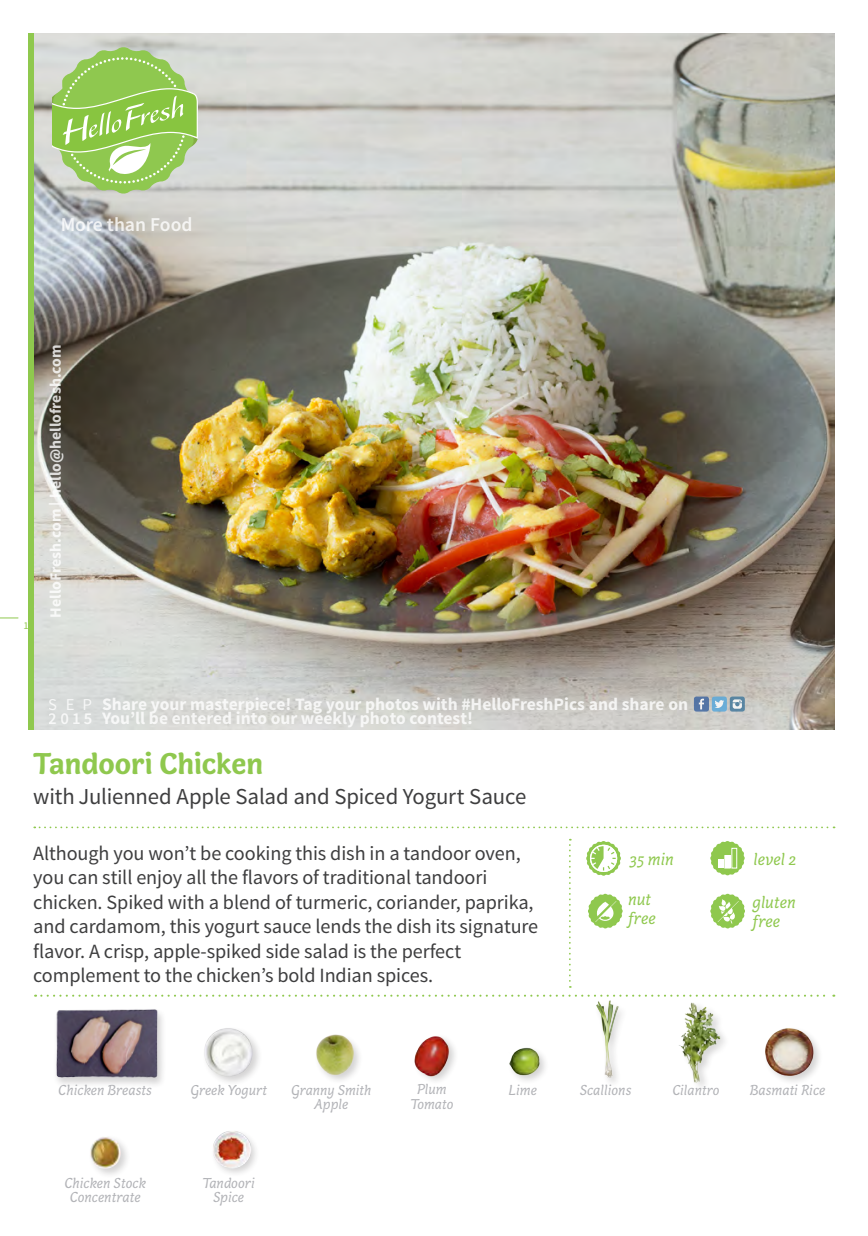
<style>
.page{position:relative;width:868px;height:1236px;background:#fff}
.page>*{position:absolute;margin:0;border:0;box-sizing:border-box;transform-origin:0 0}
.t1{font:700 30.97px "Capucine Basic";letter-spacing:-.005em;color:#8fc84e}
.t2{font:22.75px "Source Sans Pro";letter-spacing:-.005em;color:#3e3e3f}
.t3{font:20.12px/24.5px "Source Sans Pro";letter-spacing:-.005em;color:#3e3e3f}
.t4{font:600 19.6px "Source Sans Pro";color:#fff}
.t5{font:700 17.5px/14px "Source Sans Pro";color:#fff}
.t6{font:italic 17.5px/18.6px "Capucine Basic";color:#8fc84e}
.t7{font:600 16.62px "Source Sans Pro";color:#fff}
.t8{font:16.62px "Source Sans Pro";color:#fff}
.t9{font:700 15.75px "Source Sans Pro";color:#fff}
.t10{font:italic 14.88px/14.3px "Capucine Basic";color:#b2b3b7;text-align:center}
.t11{font:italic 14.7px/14.3px "Capucine Basic";color:#b2b3b7;text-align:center}
.t12{font:10.5px "Source Sans Pro";color:#8fc84e}
</style>
<div class="page">
<img style="left:34px;top:33px;width:800px;height:696px">
<svg style="left:569px;top:839px;width:1px;height:148px"></svg>
<svg style="left:34px;top:826px;width:800px;height:2px"></svg>
<svg style="left:0;top:617px;width:18px;height:1px"></svg>
<svg style="left:53px;top:47px;width:145px;height:146px"></svg>
<svg style="left:693px;top:696px;width:15px;height:15px"></svg>
<svg style="left:698px;top:698px;width:5px;height:11px"></svg>
<svg style="left:729px;top:696px;width:15px;height:15px"></svg>
<svg style="left:732px;top:699px;width:9px;height:9px"></svg>
<svg style="left:711px;top:696px;width:15px;height:15px"></svg>
<svg style="left:714px;top:700px;width:10px;height:7px"></svg>
<svg style="left:35px;top:994px;width:799px;height:2px"></svg>
<div style="left:28px;top:33px;width:6px;height:696px;background:#8fc84e"></div>
<svg style="left:588px;top:893px;width:34px;height:35px"></svg>
<svg style="left:710px;top:841px;width:34px;height:34px"></svg>
<div style="left:52px;top:1007px;width:114px;height:81px;background:#231f20;opacity:.2"></div>
<img style="left:52px;top:1007px;width:110px;height:75px">
<svg style="left:710px;top:893px;width:35px;height:35px"></svg>
<img style="left:596px;top:1000px;width:24px;height:80px">
<div style="left:88px;top:1134px;width:43px;height:44px;background:#231f20;opacity:.2"></div>
<img style="left:88px;top:1134px;width:42px;height:39px">
<svg style="left:586px;top:841px;width:35px;height:34px"></svg>
<img style="left:213px;top:1131px;width:43px;height:43px">
<div style="left:314px;top:1032px;width:49px;height:52px;background:#231f20;opacity:.2"></div>
<img style="left:314px;top:1032px;width:43px;height:44px">
<div style="left:202px;top:1025px;width:60px;height:61px;background:#231f20;opacity:.2"></div>
<img style="left:203px;top:1026px;width:51px;height:50px">
<img style="left:414px;top:1036px;width:41px;height:45px">
<img style="left:509px;top:1047px;width:36px;height:34px">
<img style="left:679px;top:1002px;width:46px;height:85px">
<div style="left:763px;top:1026px;width:60px;height:60px;background:#231f20;opacity:.2"></div>
<img style="left:763px;top:1026px;width:52px;height:51px">
<p class="t4" style="left:60px;top:212px;width:133px">More than Food</p>
<p class="t12" style="left:23px;top:619px;width:7px">1</p>
<p class="t9" style="left:45px;top:617px;width:274px;rotate:-90deg">HelloFresh.com | hello@hellofresh.com</p>
<p class="t5" style="left:102px;top:698px;width:587px">Share your masterpiece! Tag your photos with #HelloFreshPics and share on<br>You’ll be entered into our weekly photo contest!</p>
<h1 class="t1" style="left:33px;top:740px;width:231px">Tandoori Chicken</h1>
<p class="t2" style="left:33px;top:782px;width:494px">with Julienned Apple Salad and Spiced Yogurt Sauce</p>
<p class="t3" style="left:33px;top:841px;width:506px">Although you won’t be cooking this dish in a tandoor oven, you can still enjoy all the flavors of traditional tandoori chicken. Spiked with a blend of turmeric, coriander, paprika, and cardamom, this yogurt sauce lends the dish its signature flavor. A crisp, apple-spiked side salad is the perfect complement to the chicken’s bold Indian spices.</p>
<p class="t6" style="left:629px;top:850px;width:46px">35 min</p>
<p class="t6" style="left:753px;top:850px;width:44px">level 2</p>
<p class="t8" style="left:49px;top:694px;width:45px">SEP</p>
<p class="t7" style="left:49px;top:708px;width:45px">2015</p>
<p class="t6" style="left:627px;top:891px;width:29px">nut free</p>
<p class="t6" style="left:752px;top:893px;width:45px">gluten free</p>
<p class="t10" style="left:58px;top:1083px;width:95px">Chicken Breasts</p>
<p class="t11" style="left:190px;top:1083px;width:78px">Greek Yogurt</p>
<p class="t11" style="left:410px;top:1082px;width:44px">Plum<br>Tomato</p>
<p class="t10" style="left:508px;top:1083px;width:30px">Lime</p>
<p class="t11" style="left:672px;top:1083px;width:48px">Cilantro</p>
<p class="t10" style="left:749px;top:1083px;width:77px">Basmati Rice</p>
<p class="t10" style="left:579px;top:1083px;width:53px">Scallions</p>
<p class="t11" style="left:291px;top:1083px;width:82px">Granny Smith<br>Apple</p>
<p class="t10" style="left:64px;top:1176px;width:83px">Chicken Stock<br>Concentrate</p>
<p class="t10" style="left:202px;top:1176px;width:54px">Tandoori<br>Spice</p>
</div>
